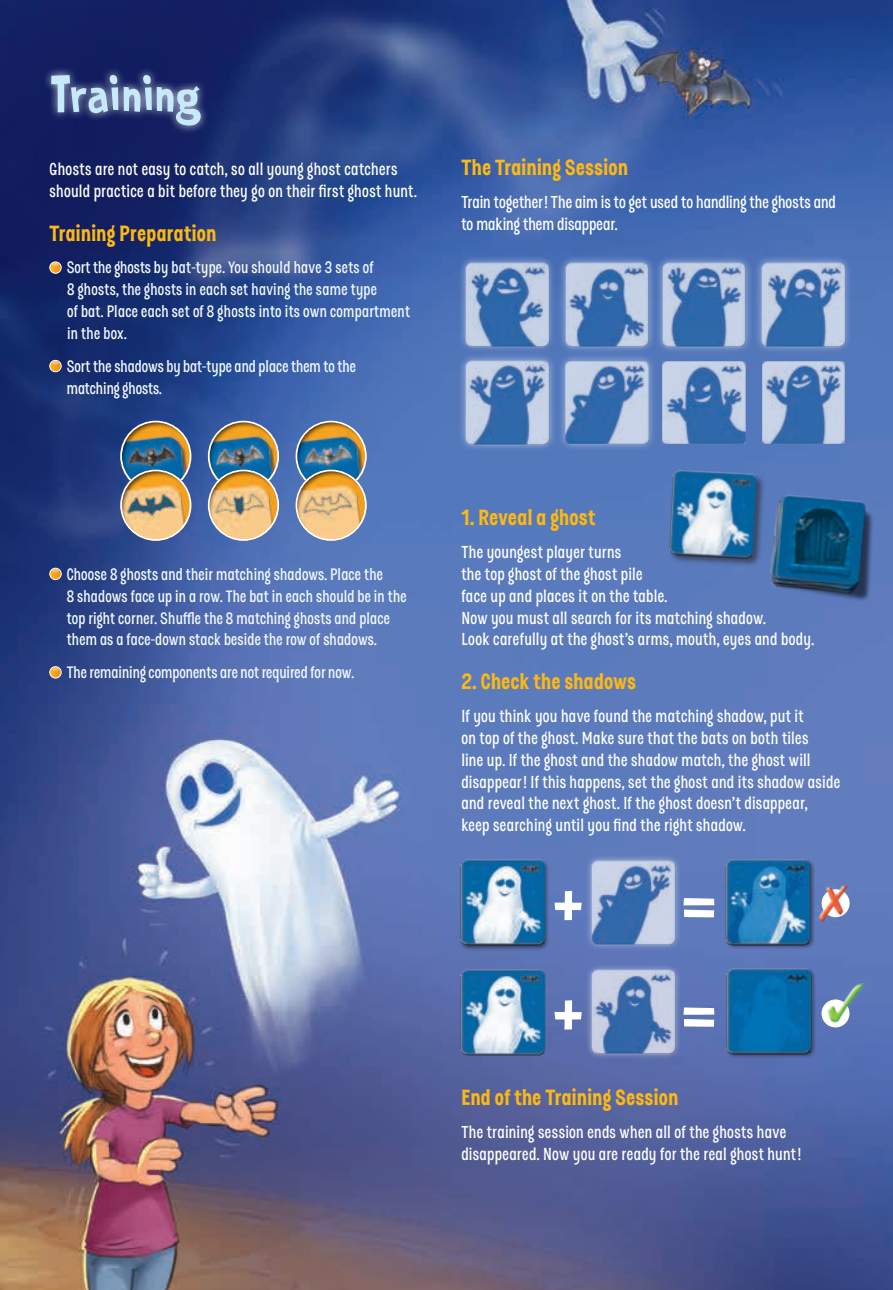
<style>
.page{position:relative;width:893px;height:1290px;background:#fff}
.page>*{position:absolute;margin:0;border:0;box-sizing:border-box;transform-origin:0 0}
.t1{font:77.88px/109.4px "Prince Frog";color:#fff}
.t2{font:52.5px "Prince Frog";letter-spacing:-.005em;color:#c6eafa}
.t3{font:900 24.5px "D Sert Alt";letter-spacing:.02em;color:#fcb814}
.t4{font:600 19.25px/21.9px "D Sert Alt";letter-spacing:.015em;color:#fff}
.t5{font:600 18.38px/21.9px "D Sert Alt";letter-spacing:.01em;color:#f3fafe}
</style>
<div class="page">
<img style="left:0;top:0;width:893px;height:1290px">
<div style="left:42px;top:66px;width:167px;height:68px;background:#fff;opacity:.75"></div>
<svg style="left:50px;top:262px;width:11px;height:11px"></svg>
<svg style="left:50px;top:360px;width:11px;height:12px"></svg>
<svg style="left:50px;top:568px;width:11px;height:12px"></svg>
<div style="left:50px;top:666px;width:11px;height:12px;border:1px solid #fff;border-radius:50%"></div>
<svg style="left:50px;top:667px;width:11px;height:11px"></svg>
<div style="left:668px;top:469px;width:98px;height:98px;background:#231f20;opacity:.6"></div>
<img style="left:667px;top:467px;width:71px;height:94px">
<img style="left:738px;top:466px;width:155px;height:160px">
<svg style="left:455px;top:252px;width:105px;height:105px;background:#4c72b7"></svg>
<img style="left:462px;top:259px;width:90px;height:90px">
<div style="left:458px;top:353px;width:99px;height:99px;background:#5a7dbe"></div>
<img style="left:463px;top:357px;width:89px;height:90px">
<div style="left:557px;top:255px;width:99px;height:99px;background:#fff;opacity:.75"></div>
<img style="left:562px;top:259px;width:90px;height:90px">
<div style="left:558px;top:353px;width:99px;height:99px;background:#fff;opacity:.75"></div>
<img style="left:566px;top:361px;width:82px;height:83px">
<div style="left:654px;top:255px;width:99px;height:99px;background:#fff;opacity:.75"></div>
<img style="left:659px;top:259px;width:90px;height:90px">
<img style="left:663px;top:361px;width:82px;height:83px">
<div style="left:754px;top:255px;width:99px;height:99px;background:#567abc"></div>
<img style="left:758px;top:259px;width:90px;height:90px">
<img style="left:762px;top:361px;width:83px;height:83px">
<div style="left:460px;top:859px;width:90px;height:92px;background:#231f20;opacity:.6"></div>
<img style="left:458px;top:857px;width:90px;height:90px">
<img style="left:458px;top:967px;width:90px;height:90px">
<div style="left:585px;top:854px;width:96px;height:97px;background:#647ebd"></div>
<img style="left:589px;top:858px;width:89px;height:89px">
<div style="left:585px;top:963px;width:96px;height:97px;background:#fff;opacity:.75"></div>
<img style="left:588px;top:966px;width:89px;height:90px">
<div style="left:725px;top:858px;width:90px;height:92px;background:#231f20;opacity:.6"></div>
<img style="left:723px;top:856px;width:90px;height:90px">
<div style="left:726px;top:968px;width:90px;height:91px;background:#231f20;opacity:.6"></div>
<img style="left:724px;top:965px;width:90px;height:90px">
<img style="left:806px;top:984px;width:72px;height:53px">
<img style="left:815px;top:885px;width:37px;height:36px">
<div style="left:119px;top:418px;width:75px;height:74px;background:#231f20;opacity:.75"></div>
<div style="left:120px;top:421px;width:71px;height:71px;border:2px solid #fff;border-radius:50%"></div>
<div style="left:207px;top:418px;width:75px;height:74px;background:#231f20;opacity:.75"></div>
<div style="left:208px;top:421px;width:71px;height:71px;border:2px solid #fff;border-radius:50%"></div>
<div style="left:294px;top:418px;width:75px;height:74px;background:#231f20;opacity:.75"></div>
<div style="left:295px;top:421px;width:72px;height:71px;border:2px solid #fff;border-radius:50%"></div>
<div style="left:119px;top:467px;width:75px;height:74px;background:#231f20;opacity:.75"></div>
<div style="left:120px;top:470px;width:71px;height:71px;border:2px solid #fff;border-radius:50%"></div>
<div style="left:207px;top:467px;width:75px;height:74px;background:#231f20;opacity:.75"></div>
<div style="left:208px;top:470px;width:71px;height:71px;border:2px solid #fff;border-radius:50%"></div>
<div style="left:294px;top:467px;width:75px;height:74px;background:#231f20;opacity:.75"></div>
<div style="left:295px;top:470px;width:72px;height:71px;border:2px solid #fff;border-radius:50%"></div>
<h2 class="t2" style="left:50px;top:62px;width:154px">Training</h2>
<p class="t4" style="left:50px;top:158px;width:369px">Ghosts are not easy to catch, so all young ghost catchers should practice a bit before they go on their first ghost hunt.</p>
<p class="t3" style="left:50px;top:218px;width:168px">Training Preparation</p>
<p class="t5" style="left:67px;top:257px;width:345px">Sort the ghosts by bat-type. You should have 3 sets of<br>8 ghosts, the ghosts in each set having the same type<br>of bat. Place each set of 8 ghosts into its own compartment in the box.</p>
<p class="t5" style="left:67px;top:355px;width:291px">Sort the shadows by bat-type and place them to the matching ghosts.</p>
<p class="t5" style="left:67px;top:563px;width:341px">Choose 8 ghosts and their matching shadows. Place the<br>8 shadows face up in a row. The bat in each should be in the top right corner. Shuffle the 8 matching ghosts and place them as a face-down stack beside the row of shadows.</p>
<p class="t5" style="left:67px;top:661px;width:289px">The remaining components are not required for now.</p>
<p class="t3" style="left:461px;top:152px;width:168px">The Training Session</p>
<p class="t4" style="left:461px;top:191px;width:376px">Train together! The aim is to get used to handling the ghosts and to making them disappear.</p>
<p class="t3" style="left:461px;top:502px;width:136px">1. Reveal a ghost</p>
<p class="t4" style="left:461px;top:541px;width:354px">The youngest player turns<br>the top ghost of the ghost pile<br>face up and places it on the table.<br>Now you must all search for its matching shadow.<br>Look carefully at the ghost’s arms, mouth, eyes and body.</p>
<p class="t3" style="left:461px;top:666px;width:176px">2. Check the shadows</p>
<p class="t4" style="left:461px;top:705px;width:380px">If you think you have found the matching shadow, put it<br>on top of the ghost. Make sure that the bats on both tiles<br>line up. If the ghost and the shadow match, the ghost will disappear! If this happens, set the ghost and its shadow aside and reveal the next ghost. If the ghost doesn’t disappear, keep searching until you find the right shadow.</p>
<h1 class="t1" style="left:552px;top:846px;width:166px">+ = + =</h1>
<p class="t3" style="left:461px;top:1082px;width:219px">End of the Training Session</p>
<p class="t4" style="left:461px;top:1120px;width:341px">The training session ends when all of the ghosts have disappeared. Now you are ready for the real ghost hunt!</p>
</div>
